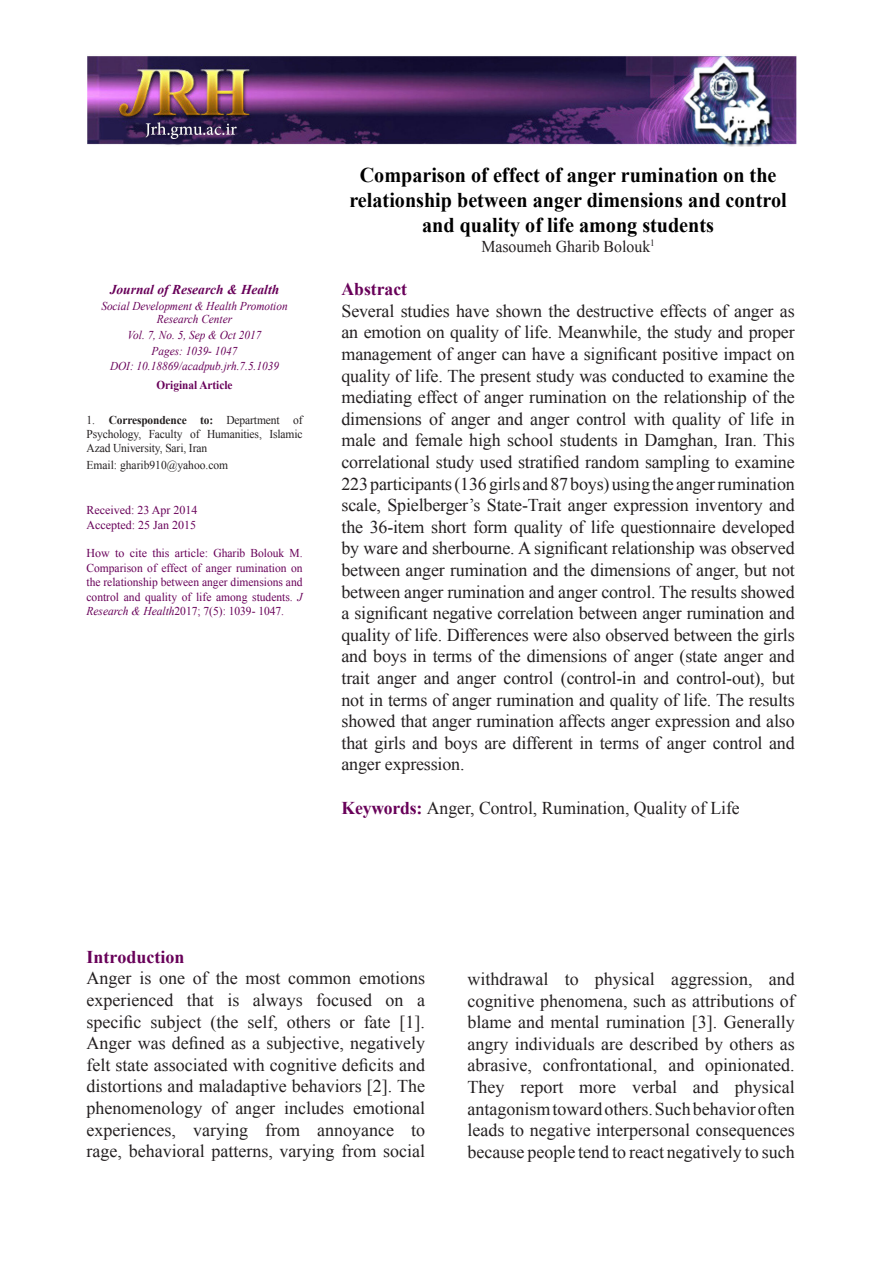
<style>
.page{position:relative;width:893px;height:1263px;background:#fff}
.page>*{position:absolute;margin:0;border:0;box-sizing:border-box;transform-origin:0 0}
.t1{font:700 21px/25.2px "Times New Roman";color:#000;text-align:center;scale:.96 1}
.t2{font:18px/21.6px "Times New Roman";color:#231f20}
.t3{font:700 18px "Times New Roman";color:#680059}
.t4{font:16.5px "Times New Roman";color:#231f20;scale:.96 1}
.t5{font:italic 700 13.5px "Times New Roman";color:#680059}
.t6{font:12px/14.4px "Times New Roman";color:#680059;text-align:justify}
.t7{font:italic 12px/13.5px "Times New Roman";color:#680059;text-align:center;scale:.94 1}
.t8{font:12px/14.4px "Times New Roman";letter-spacing:-.01em;color:#231f20;scale:.96 1}
.t9{font:700 12px "Times New Roman";letter-spacing:-.01em;color:#231f20;scale:.95 1}
.t10{font:700 12px "Times New Roman";color:#680059;scale:.94 1}
.t11{font:9.6px "Times New Roman";color:#231f20;scale:.96 1}
.s1{font-style:italic}
.s2{font-weight:700;color:#680059}
</style>
<div class="page">
<img style="left:87px;top:55px;width:709px;height:91px">
<p class="t5" style="left:110px;top:280px;width:171px">Journal ofResearch &amp; Health</p>
<p class="t7" style="left:101px;top:299px;width:200px">Social Development &amp; Health Promotion<br>Research Center</p>
<p class="t7" style="left:128px;top:328px;width:144px">Vol. 7, No. 5, Sep &amp; Oct 2017</p>
<p class="t7" style="left:152px;top:344px;width:93px">Pages: 1039- 1047</p>
<p class="t7" style="left:110px;top:359px;width:181px">DOI: 10.18869/acadpub.jrh.7.5.1039</p>
<p class="t10" style="left:156px;top:376px;width:83px">Original Article</p>
<p class="t8" style="left:86px;top:412px;width:10px">1.</p>
<p class="t9" style="left:109px;top:411px;width:84px">Correspondence</p>
<p class="t9" style="left:200px;top:411px;width:15px">to:</p>
<p class="t8" style="left:226px;top:412px;width:57px">Department</p>
<p class="t8" style="left:293px;top:412px;width:11px">of</p>
<p class="t8" style="left:86px;top:427px;width:127px">Psychology,<br>Azad University, Sari, Iran</p>
<p class="t8" style="left:86px;top:457px;width:149px">Email: gharib910@yahoo.com</p>
<p class="t6" style="left:86px;top:503px;width:112px">Received: 23 Apr 2014</p>
<p class="t6" style="left:86px;top:517px;width:111px">Accepted: 25 Jan 2015</p>
<p class="t6" style="left:86px;top:546px;width:218px">How to cite this article: Gharib Bolouk M.<br>Comparison of effect of anger rumination on the relationship between anger dimensions and control and quality of life among students <span class="s1">J</span>.<br><span class="s1">Research &amp; Health</span>2017 : (5)7; 1039- 1047.</p>
<p class="t8" style="left:149px;top:427px;width:37px">Faculty</p>
<p class="t8" style="left:207px;top:427px;width:59px">Humanities,</p>
<p class="t8" style="left:269px;top:427px;width:36px">Islamic</p>
<p class="t8" style="left:190px;top:427px;width:11px">of</p>
<p class="t1" style="left:349px;top:162px;width:457px">Comparison of effect of anger rumination on the relationship between anger dimensions and control and quality of life among students</p>
<p class="t11" style="left:650px;top:237px;width:6px">1</p>
<p class="t4" style="left:481px;top:235px;width:177px">Masoumeh Gharib Bolouk</p>
<p class="t3" style="left:341px;top:277px;width:67px">Abstract</p>
<p class="t2" style="left:341px;top:300px;width:455px;text-align:justify">Several studies have shown the destructive effects of anger as an emotion on quality of life. Meanwhile, the study and proper management of anger can have a significant positive impact on quality of life. The present study was conducted to examine the mediating effect of anger rumination on the relationship of the dimensions of anger and anger control with quality of life in male and female high school students in Damghan, Iran. This correlational study used stratified random sampling to examine 223participants(136girlsand87boys)usingtheangerrumination scale, Spielberger s’ State-Trait anger expression inventory and the 36-item short form quality of life questionnaire developed by ware and sherbourne A. significant relationship was observed between anger rumination and the dimensions of anger, but not between anger rumination and anger control. The results showed a significant negative correlation between anger rumination and quality of life. Differences were also observed between the girls and boys in terms of the dimensions of anger (state anger and trait anger and anger control (control i n- and control-out ,) but not in terms of anger rumination and quality of life. The results showed that anger rumination affects anger expression and also that girls and boys are different in terms of anger control and anger expression.</p>
<p class="t2" style="left:341px;top:796px;width:400px"><span class="s2">Keywords:</span> Anger, Control, Rumination, Quality of Life</p>
<p class="t3" style="left:87px;top:944px;width:100px">Introduction</p>
<p class="t2" style="left:87px;top:967px;width:340px;text-align:right">Anger is one of the most common emotions a</p>
<p class="t2" style="left:87px;top:989px;width:88px">experienced</p>
<p class="t2" style="left:187px;top:989px;width:28px">that</p>
<p class="t2" style="left:227px;top:989px;width:14px">is</p>
<p class="t2" style="left:253px;top:989px;width:51px">always</p>
<p class="t2" style="left:316px;top:989px;width:57px">focused</p>
<p class="t2" style="left:386px;top:989px;width:19px">on</p>
<p class="t2" style="left:150px;top:1010px;width:52px">subject</p>
<p class="t2" style="left:87px;top:1010px;width:56px">specific</p>
<p class="t2" style="left:87px;top:1032px;width:340px">Anger was defined as a subjective, negatively</p>
<p class="t2" style="left:87px;top:1054px;width:340px">felt state associated with cognitive deficits and</p>
<p class="t2" style="left:87px;top:1075px;width:340px">distortions and maladaptive behaviors [ .]2 The</p>
<p class="t2" style="left:353px;top:1097px;width:73px">emotional</p>
<p class="t2" style="left:210px;top:1010px;width:29px">(the</p>
<p class="t2" style="left:247px;top:1010px;width:32px">self,</p>
<p class="t2" style="left:287px;top:1010px;width:45px">others</p>
<p class="t2" style="left:364px;top:1010px;width:28px">fate</p>
<p class="t2" style="left:400px;top:1010px;width:27px">. [1]</p>
<p class="t2" style="left:340px;top:1010px;width:16px">or</p>
<p class="t2" style="left:87px;top:1097px;width:117px">phenomenology</p>
<p class="t2" style="left:284px;top:1097px;width:61px">includes</p>
<p class="t2" style="left:211px;top:1097px;width:16px">of</p>
<p class="t2" style="left:235px;top:1097px;width:41px">anger</p>
<p class="t2" style="left:87px;top:1118px;width:340px">experiences,<br>rage, behavioral patterns, varying from social</p>
<p class="t2" style="left:193px;top:1118px;width:56px">varying</p>
<p class="t2" style="left:265px;top:1118px;width:36px">from</p>
<p class="t2" style="left:411px;top:1118px;width:16px">to</p>
<p class="t2" style="left:317px;top:1118px;width:78px">annoyance</p>
<p class="t2" style="left:468px;top:968px;width:82px">withdrawal</p>
<p class="t2" style="left:468px;top:989px;width:329px">cognitive phenomena, such as attributions of</p>
<p class="t2" style="left:468px;top:1011px;width:329px">blame and mental rumination [ .]3 Generally</p>
<p class="t2" style="left:468px;top:1032px;width:329px">angry individuals are described by others as</p>
<p class="t2" style="left:705px;top:1054px;width:91px">opinionated.</p>
<p class="t2" style="left:595px;top:968px;width:61px">physical</p>
<p class="t2" style="left:671px;top:968px;width:83px">aggression,</p>
<p class="t2" style="left:769px;top:968px;width:27px">and</p>
<p class="t2" style="left:565px;top:968px;width:16px">to</p>
<p class="t2" style="left:468px;top:1054px;width:66px">abrasive,</p>
<p class="t2" style="left:543px;top:1054px;width:116px">confrontational,</p>
<p class="t2" style="left:668px;top:1054px;width:27px">and</p>
<p class="t2" style="left:468px;top:1076px;width:329px">They antagonismtowardothers.Suchbehavioroften leads to negative interpersonal consequences because people tend to react negatively to such</p>
<p class="t2" style="left:632px;top:1076px;width:46px">verbal</p>
<p class="t2" style="left:693px;top:1076px;width:27px">and</p>
<p class="t2" style="left:735px;top:1076px;width:61px">physical</p>
<p class="t2" style="left:520px;top:1076px;width:44px">report</p>
<p class="t2" style="left:579px;top:1076px;width:38px">more</p>
</div>
